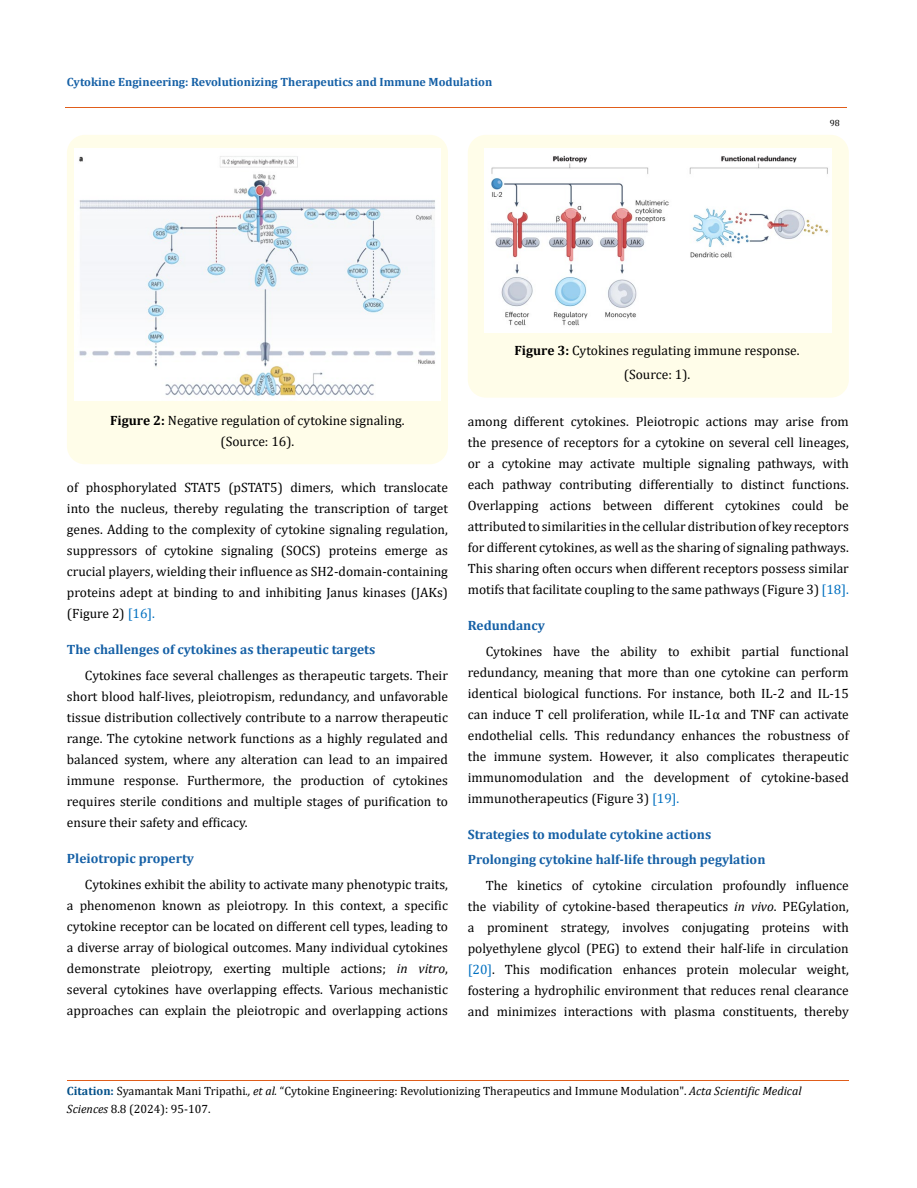
<style>
.page{position:relative;width:917px;height:1188px;background:#fff}
.page>*{position:absolute;margin:0;border:0;box-sizing:border-box;transform-origin:0 0}
.t1{font:13.5px/21px "Cambria";color:#000;text-align:justify}
.t2{font:700 13.5px/25.5px "Cambria";color:#1560a6}
.t3{font:12px/18px "Cambria";color:#000}
.t4{font:700 12px "Cambria";color:#1560a6}
.t5{font:9px "Cambria";color:#000}
.s1{font-weight:700}
.s2{color:#0070c0}
.s3{font-style:italic}
.s4{font-weight:700;color:#035089}
</style>
<div class="page">
<div style="left:67px;top:135px;width:381px;height:329px;background:#fffde9;border-radius:18px"></div>
<img style="left:75px;top:148px;width:365px;height:253px">
<div style="left:468px;top:135px;width:380px;height:263px;background:#fffde9;border-radius:18px"></div>
<img style="left:485px;top:148px;width:346px;height:185px">
<hr style="left:65px;top:108px;width:782px;height:1px;background:#e05d1a">
<hr style="left:67px;top:1080px;width:781px;height:1px;background:#e05d1a">
<p class="t4" style="left:67px;top:73px;width:427px">Cytokine Engineering: Revolutionizing Therapeutics and Immune Modulation</p>
<p class="t5" style="left:829px;top:118px;width:11px">98</p>
<p class="t1" style="left:110px;top:410px;width:296px;text-align:center"><span class="s1">Figure 2:</span> Negative regulation of cytokine signaling. (Source: 16).</p>
<p class="t1" style="left:67px;top:477px;width:382px">of phosphorylated STAT5 (pSTAT5) dimers, which translocate into the nucleus, thereby regulating the transcription of target genes. Adding to the complexity of cytokine signaling regulation, suppressors of cytokine signaling (SOCS) proteins emerge as crucial players, wielding their influence as SH2-domain-containing proteins adept at binding to and inhibiting Janus kinases (JAKs) (Figure 2) <span class="s2">[16].</span></p>
<p class="t2" style="left:67px;top:637px;width:310px">The challenges of cytokines as therapeutic targets</p>
<p class="t1" style="left:67px;top:665px;width:382px;text-indent:18px">Cytokines face several challenges as therapeutic targets. Their short blood half-lives, pleiotropism, redundancy, and unfavorable tissue distribution collectively contribute to a narrow therapeutic range. The cytokine network functions as a highly regulated and balanced system, where any alteration can lead to an impaired immune response. Furthermore, the production of cytokines requires sterile conditions and multiple stages of purification to ensure their safety and efficacy.</p>
<p class="t2" style="left:67px;top:845px;width:129px">Pleiotropic property</p>
<p class="t1" style="left:67px;top:873px;width:382px;text-indent:18px">Cytokines exhibit the ability to activate many phenotypic traits, a phenomenon known as pleiotropy. In this context, a specific cytokine receptor can be located on different cell types, leading to a diverse array of biological outcomes. Many individual cytokines demonstrate pleiotropy, exerting multiple actions; <span class="s3">in vitro</span>, several cytokines have overlapping effects. Various mechanistic approaches can explain the pleiotropic and overlapping actions</p>
<p class="t1" style="left:514px;top:338px;width:286px;line-height:24px;text-align:center"><span class="s1">Figure 3:</span> Cytokines regulating immune response. (Source: 1).</p>
<p class="t1" style="left:468px;top:411px;width:382px">among different cytokines. Pleiotropic actions may arise from the presence of receptors for a cytokine on several cell lineages, or a cytokine may activate multiple signaling pathways, with each pathway contributing differentially to distinct functions.<br>Overlapping actions between different cytokines could be attributed to similarities in the cellular distribution of key receptors for different cytokines, as well as the sharing of signaling pathways.<br>This sharing often occurs when different receptors possess similar motifs that facilitate coupling to the same pathways (Figure 3) <span class="s2">[18].</span></p>
<p class="t2" style="left:468px;top:612px;width:79px">Redundancy</p>
<p class="t1" style="left:468px;top:641px;width:382px;text-indent:18px">Cytokines have the ability to exhibit partial functional redundancy, meaning that more than one cytokine can perform identical biological functions. For instance, both IL-2 and IL-15 can induce T cell proliferation, while IL-1α and TNF can activate endothelial cells. This redundancy enhances the robustness of the immune system. However, it also complicates therapeutic immunomodulation and the development of cytokine-based immunotherapeutics (Figure 3) <span class="s2">[19].</span></p>
<p class="t2" style="left:468px;top:821px;width:299px">Strategies to modulate cytokine actions<br>Prolonging cytokine half-life through pegylation</p>
<p class="t1" style="left:468px;top:875px;width:382px;text-indent:18px">The kinetics of cytokine circulation profoundly influence the viability of cytokine-based therapeutics <span class="s3">in vivo</span>. PEGylation, a prominent strategy, involves conjugating proteins with polyethylene glycol (PEG) to extend their half-life in circulation <span class="s2">[20]</span>. This modification enhances protein molecular weight, fostering a hydrophilic environment that reduces renal clearance and minimizes interactions with plasma constituents, thereby</p>
<p class="t3" style="left:67px;top:1082px;width:736px"><span class="s4">Citation:</span> Syamantak Mani Tripathi<span class="s3">., et al.</span> “Cytokine Engineering: Revolutionizing Therapeutics and Immune Modulation". <span class="s3">Acta Scientific Medical<br>Sciences</span> 8.8 (2024): 95-107.</p>
</div>
